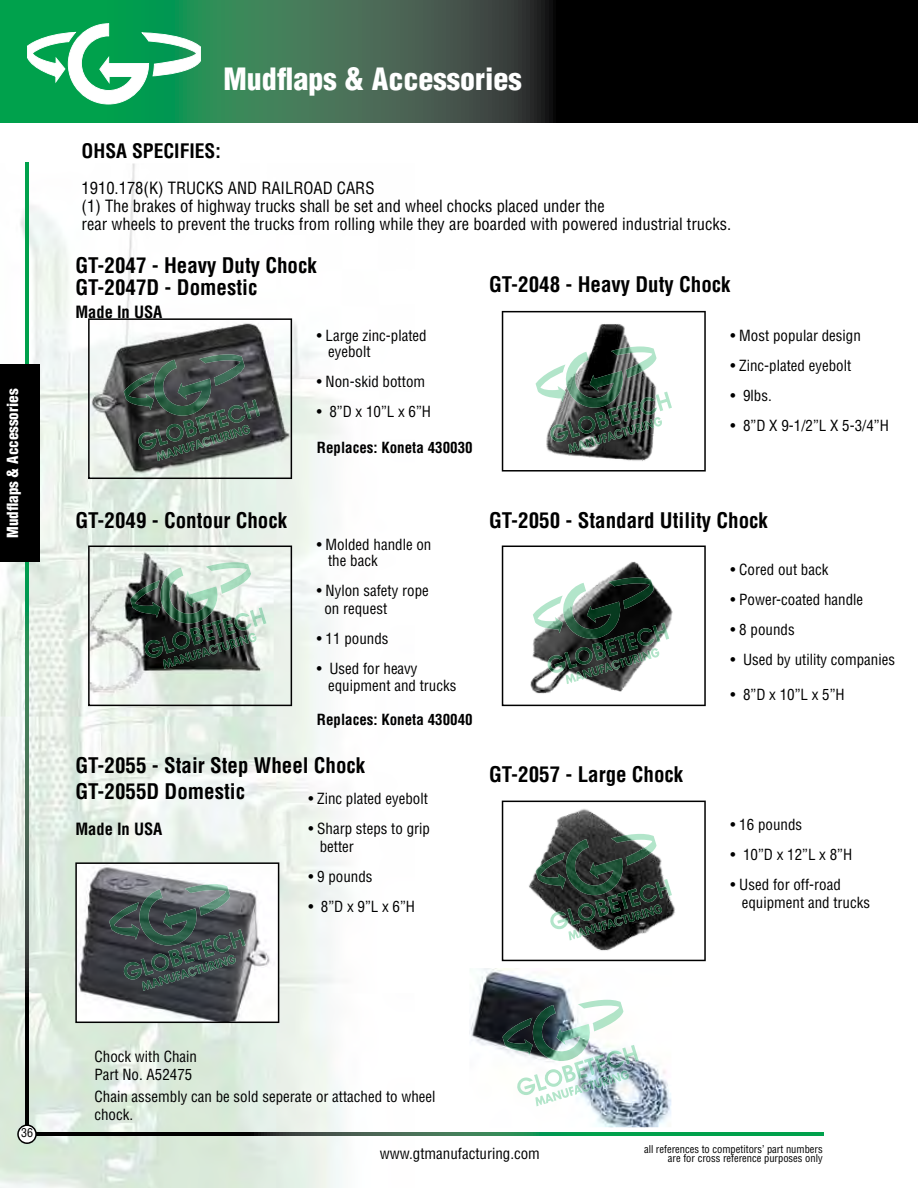
<style>
.page{position:relative;width:918px;height:1188px;background:#fff}
.page>*{position:absolute;margin:0;border:0;box-sizing:border-box;transform-origin:0 0}
.t1{font:900 condensed 30px "Helvetica";color:#fff}
.t2{font:700 condensed 21px/22.5px "Helvetica";color:#000}
.t3{font:700 condensed 19.5px "Helvetica";color:#000}
.t4{font:condensed 16.5px/18px "Helvetica";color:#000}
.t5{font:700 condensed 16.5px "Helvetica";color:#000}
.t6{font:condensed 15px/18px "Helvetica";color:#000}
.t7{font:700 condensed 15px "Helvetica";color:#000}
.t8{font:900 condensed 15px "Helvetica";color:#fff}
.t9{font:condensed 12px "Helvetica";color:#000}
.t10{font:condensed 10.5px/9px "Helvetica";color:#000;text-align:right}
</style>
<div class="page">
<img style="left:0;top:163px;width:414px;height:1025px">
<svg style="left:26px;top:162px;width:2px;height:962px;background:#1e6840"></svg>
<svg style="left:37px;top:1133px;width:787px;height:3px;background:#165f38"></svg>
<svg style="left:17px;top:1124px;width:20px;height:20px"></svg>
<svg style="left:0;top:0;width:918px;height:122px;background:#1c3d2b"></svg>
<svg style="left:27px;top:23px;width:174px;height:81px"></svg>
<img style="left:469px;top:968px;width:202px;height:159px">
<div style="left:0;top:364px;width:40px;height:198px;background:#000"></div>
<svg style="left:88px;top:318px;width:204px;height:161px"></svg>
<img style="left:151px;top:360px;width:63px;height:56px">
<img style="left:124px;top:372px;width:30px;height:38px">
<img style="left:199px;top:354px;width:46px;height:32px">
<svg style="left:502px;top:311px;width:204px;height:161px"></svg>
<img style="left:563px;top:352px;width:63px;height:56px">
<img style="left:536px;top:364px;width:30px;height:38px">
<img style="left:611px;top:346px;width:46px;height:32px">
<svg style="left:502px;top:546px;width:204px;height:160px"></svg>
<img style="left:560px;top:583px;width:64px;height:56px">
<img style="left:533px;top:596px;width:30px;height:37px">
<img style="left:608px;top:578px;width:46px;height:31px">
<svg style="left:75px;top:862px;width:204px;height:161px"></svg>
<img style="left:136px;top:889px;width:64px;height:56px">
<img style="left:109px;top:902px;width:30px;height:38px">
<img style="left:185px;top:884px;width:45px;height:32px">
<svg style="left:502px;top:801px;width:204px;height:160px"></svg>
<img style="left:563px;top:839px;width:63px;height:56px">
<img style="left:536px;top:852px;width:30px;height:38px">
<img style="left:611px;top:834px;width:46px;height:32px">
<img style="left:516px;top:1078px;width:19px;height:17px">
<img style="left:534px;top:1074px;width:1px;height:17px">
<img style="left:544px;top:1069px;width:18px;height:1px">
<img style="left:562px;top:1065px;width:12px;height:5px">
<img style="left:574px;top:1061px;width:10px;height:9px">
<img style="left:584px;top:1057px;width:10px;height:13px">
<img style="left:594px;top:1054px;width:14px;height:16px">
<img style="left:606px;top:1051px;width:18px;height:17px">
<img style="left:622px;top:1045px;width:17px;height:19px">
<svg style="left:535px;top:1070px;width:94px;height:36px"></svg>
<img style="left:529px;top:1005px;width:64px;height:56px">
<img style="left:503px;top:1018px;width:30px;height:37px">
<img style="left:578px;top:1000px;width:45px;height:31px">
<svg style="left:88px;top:546px;width:204px;height:160px"></svg>
<img style="left:157px;top:567px;width:64px;height:56px">
<img style="left:130px;top:580px;width:30px;height:38px">
<img style="left:206px;top:562px;width:45px;height:32px">
<p class="t8" style="left:3px;top:538px;width:151px;rotate:-90deg">Mudflaps &amp; Accessories</p>
<h1 class="t1" style="left:223px;top:60px;width:300px">Mudflaps &amp; Accessories</h1>
<h3 class="t3" style="left:82px;top:139px;width:141px">OHSA SPECIFIES:</h3>
<p class="t4" style="left:82px;top:179px;width:651px">1910.178(K) TRUCKS AND RAILROAD CARS<br>(1) The brakes of highway trucks shall be set and wheel chocks placed under the<br>rear wheels to prevent the trucks from rolling while they are boarded with powered industrial trucks.</p>
<h2 class="t2" style="left:75px;top:253px;width:243px">GT-2047 - Heavy Duty Chock<br>GT-2047D - Domestic</h2>
<p class="t5" style="left:75px;top:302px;width:89px">Made In USA</p>
<p class="t6" style="left:328px;top:327px;width:100px;line-height:16.5px;text-indent:-11px">• Large zinc-plated eyebolt</p>
<p class="t6" style="left:317px;top:373px;width:110px">• Non-skid bottom</p>
<p class="t6" style="left:317px;top:403px;width:116px">• 8”D x 10”L x 6”H</p>
<p class="t7" style="left:317px;top:439px;width:157px">Replaces: Koneta 430030</p>
<h2 class="t2" style="left:489px;top:273px;width:243px">GT-2048 - Heavy Duty Chock</h2>
<p class="t6" style="left:731px;top:326px;width:132px">• Most popular design</p>
<p class="t6" style="left:731px;top:356px;width:122px">• Zinc-plated eyebolt</p>
<p class="t6" style="left:731px;top:386px;width:43px">• 9lbs.</p>
<p class="t6" style="left:731px;top:416px;width:160px">• 8”D X 9-1/2”L X 5-3/4”H</p>
<h2 class="t2" style="left:75px;top:509px;width:213px">GT-2049 - Contour Chock</h2>
<p class="t6" style="left:328px;top:536px;width:105px;line-height:16.5px;text-indent:-11px">• Molded handle on the back</p>
<p class="t6" style="left:324px;top:582px;width:106px;text-indent:-8px">• Nylon safety rope on request</p>
<p class="t6" style="left:317px;top:630px;width:73px">• 11 pounds</p>
<p class="t6" style="left:328px;top:660px;width:130px;line-height:16.5px;text-indent:-11px">• Used for heavy equipment and trucks</p>
<p class="t7" style="left:317px;top:711px;width:157px">Replaces: Koneta 430040</p>
<h2 class="t2" style="left:75px;top:754px;width:291px">GT-2055 - Stair Step Wheel Chock</h2>
<p class="t6" style="left:308px;top:789px;width:121px">• Zinc plated eyebolt</p>
<p class="t6" style="left:320px;top:819px;width:112px;text-indent:-11px">• Sharp steps to grip better</p>
<p class="t6" style="left:308px;top:867px;width:66px">• 9 pounds</p>
<p class="t6" style="left:308px;top:897px;width:108px">• 8”D x 9”L x 6”H</p>
<h2 class="t2" style="left:75px;top:780px;width:171px">GT-2055D Domestic</h2>
<p class="t5" style="left:75px;top:819px;width:89px">Made In USA</p>
<h2 class="t2" style="left:489px;top:509px;width:280px">GT-2050 - Standard Utility Chock</h2>
<p class="t6" style="left:731px;top:561px;width:99px">• Cored out back</p>
<p class="t6" style="left:731px;top:591px;width:134px">• Power-coated handle</p>
<p class="t6" style="left:731px;top:621px;width:66px">• 8 pounds</p>
<p class="t6" style="left:731px;top:651px;width:166px">• Used by utility companies</p>
<p class="t6" style="left:731px;top:685px;width:116px">• 8”D x 10”L x 5”H</p>
<h2 class="t2" style="left:489px;top:763px;width:196px">GT-2057 - Large Chock</h2>
<p class="t6" style="left:731px;top:816px;width:73px">• 16 pounds</p>
<p class="t6" style="left:731px;top:846px;width:123px">• 10”D x 12”L x 8”H</p>
<p class="t6" style="left:742px;top:876px;width:130px;text-indent:-11px">• Used for off-road equipment and trucks</p>
<p class="t9" style="left:21px;top:1125px;width:13px">36</p>
<p class="t6" style="left:95px;top:1047px;width:104px">Chock with Chain<br>Part No. A52475</p>
<p class="t6" style="left:95px;top:1088px;width:343px">Chain assembly can be sold seperate or attached to wheel chock.</p>
<p class="t6" style="left:380px;top:1145px;width:162px">www.gtmanufacturing.com</p>
<p class="t10" style="left:644px;top:1144px;width:180px">all references to competitors’ part numbers are for cross reference purposes only</p>
</div>
